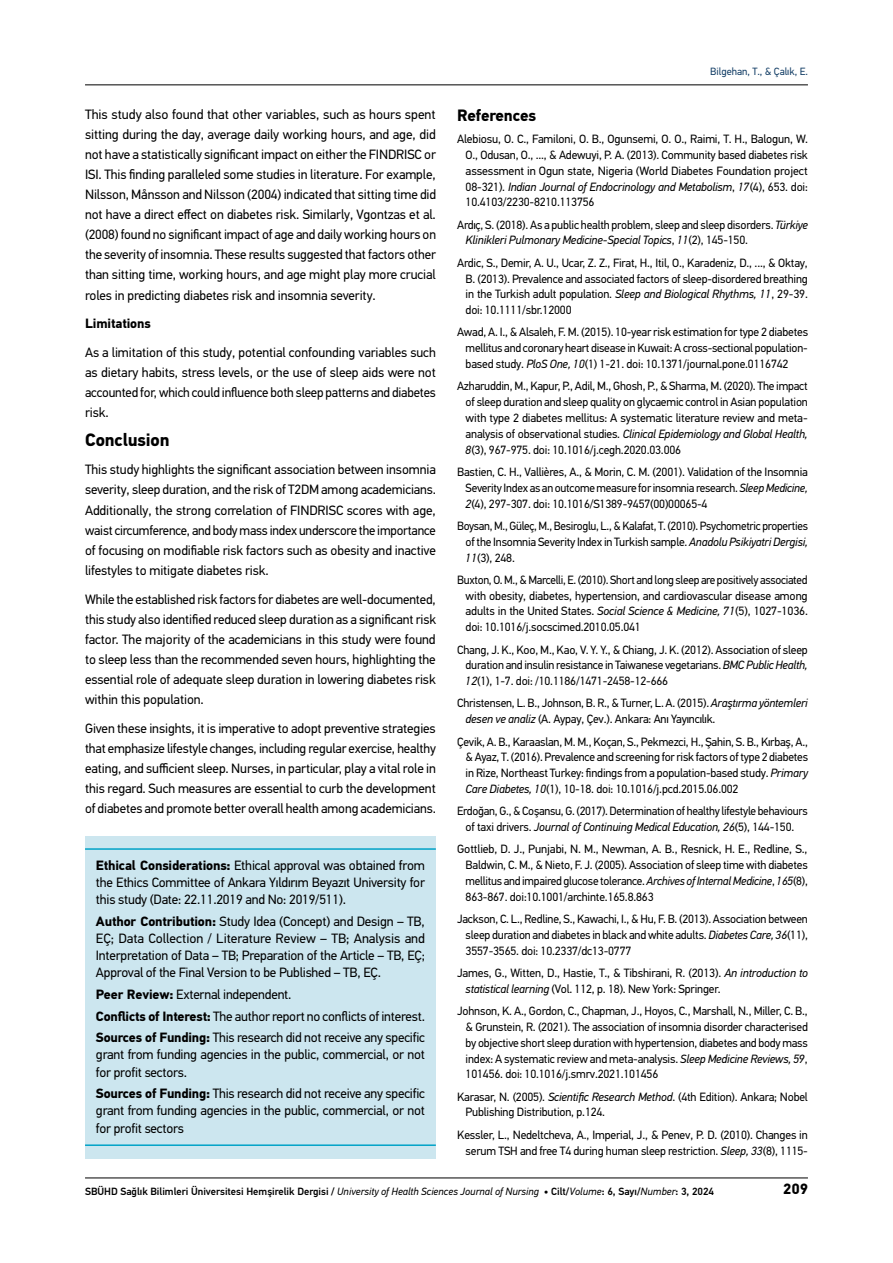
<style>
.page{position:relative;width:893px;height:1263px;background:#fff}
.page>*{position:absolute;margin:0;border:0;box-sizing:border-box;transform-origin:0 0}
.t1{font:700 18px "PF Din Text Pro";letter-spacing:-.01em;color:#000}
.t2{font:700 16.5px "PF Din Text Pro";letter-spacing:-.015em;color:#000}
.t3{font:700 15px "PF Din Text Pro";color:#000}
.t4{font:13.5px/20.1px "PF Din Text Pro";letter-spacing:-.015em;color:#000;text-align:justify}
.t5{font:700 13.5px "PF Din Text Pro";letter-spacing:-.01em;color:#000}
.t6{font:12px/15.9px "PF Din Text Pro";letter-spacing:-.015em;color:#000;text-align:justify}
.t7{font:12px/15.9px "PF Din Text Pro";letter-spacing:-.015em;color:#000;text-align:justify;scale:.96 1}
.t8{font:500 10.5px "PF Din Text Pro";color:#000}
.t9{font:10.5px "PF Din Text Pro";color:#123d65}
.s1{font-weight:700}
.s2{font-style:italic}
.s3{font-weight:400;font-style:italic}
</style>
<div class="page">
<hr style="left:85px;top:85px;width:723px;height:1px;background:#000">
<hr style="left:85px;top:1178px;width:723px;height:1px;background:#000">
<div style="left:85px;top:836px;width:351px;height:323px;background:#cce6ef"></div>
<hr style="left:85px;top:848px;width:351px;height:2px;background:#00a2c7">
<hr style="left:85px;top:1144px;width:351px;height:2px;background:#00a2c7">
<p class="t4" style="left:85px;top:104px;width:353px">This study also found that other variables, such as hours spent sitting during the day, average daily working hours, and age, did not have a statistically significant impact on either the FINDRISC or ISI. This finding paralleled some studies in literature. For example, Nilsson, Månsson and Nilsson (2004) indicated that sitting time did not have a direct effect on diabetes risk. Similarly, Vgontzas et al. (2008) found no significant impact of age and daily working hours on the severity of insomnia. These results suggested that factors other than sitting time, working hours, and age might play more crucial roles in predicting diabetes risk and insomnia severity.</p>
<p class="t5" style="left:85px;top:315px;width:67px">Limitations</p>
<p class="t4" style="left:85px;top:342px;width:352px">As a limitation of this study, potential confounding variables such as dietary habits, stress levels, or the use of sleep aids were not accounted for, which could influence both sleep patterns and diabetes risk.</p>
<h1 class="t1" style="left:85px;top:429px;width:86px">Conclusion</h1>
<p class="t4" style="left:85px;top:460px;width:352px">This study highlights the significant association between insomnia severity, sleep duration, and the risk of T2DM among academicians.<br>Additionally, the strong correlation of FINDRISC scores with age, waist circumference, and body mass index underscore the importance of focusing on modifiable risk factors such as obesity and inactive lifestyles to mitigate diabetes risk.</p>
<p class="t4" style="left:85px;top:589px;width:353px">While the established risk factors for diabetes are well-documented, this study also identified reduced sleep duration as a significant risk factor. The majority of the academicians in this study were found to sleep less than the recommended seven hours, highlighting the essential role of adequate sleep duration in lowering diabetes risk within this population.</p>
<p class="t4" style="left:85px;top:718px;width:352px">Given these insights, it is imperative to adopt preventive strategies that emphasize lifestyle changes, including regular exercise, healthy eating, and sufficient sleep. Nurses, in particular, play a vital role in this regard. Such measures are essential to curb the development of diabetes and promote better overall health among academicians.</p>
<p class="t4" style="left:96px;top:856px;width:331px;line-height:17.2px"><span class="s1">Ethical Considerations:</span> Ethical approval was obtained from the Ethics Committee of Ankara Yıldırım Beyazıt University for this study (Date: 22.11.2019 and No: 2019/511).</p>
<p class="t4" style="left:96px;top:912px;width:331px;line-height:17.2px"><span class="s1">Author Contribution:</span> Study Idea (Concept) and Design – TB, EÇ; Data Collection / Literature Review – TB; Analysis and Interpretation of Data – TB; Preparation of the Article – TB, EÇ; Approval of the Final Version to be Published – TB, EÇ.</p>
<p class="t4" style="left:96px;top:984px;width:331px;line-height:21.5px;text-align:left"><span class="s1">Peer Review:</span> External independent.<br><span class="s1">Conflicts of Interest:</span> The author report no conflicts of interest.<br><span class="s1">Sources of Funding:</span> This research did not receive any specific</p>
<p class="t4" style="left:96px;top:1046px;width:331px;line-height:17.2px">grant from funding agencies in the public, commercial, or not for profit sectors.</p>
<p class="t4" style="left:96px;top:1085px;width:331px;line-height:17.2px"><span class="s1">Sources of Funding:</span> This research did not receive any specific grant from funding agencies in the public, commercial, or not for profit sectors</p>
<p class="t9" style="left:710px;top:65px;width:99px">Bilgehan, T., &amp; Çalık, E.</p>
<h2 class="t2" style="left:457px;top:105px;width:81px">References</h2>
<p class="t6" style="left:466px;top:131px;width:344px;text-indent:-9px">Alebiosu, O. C., Familoni, O. B., Ogunsemi, O. O., Raimi, T. H., Balogun, W.<br>O., Odusan, O., ..., &amp; Adewuyi, P. A. (2013). Community based diabetes risk assessment in Ogun state, Nigeria (World Diabetes Foundation project 08-321). <span class="s2">Indian Journal of Endocrinology and Metabolism</span>, <span class="s2">17</span>(4), 653. doi:<br>10.4103/2230-8210.113756</p>
<p class="t6" style="left:466px;top:217px;width:344px;text-indent:-9px">Ardıç, S. (2018). As a public health problem, sleep and sleep disorders. <span class="s2">Türkiye<br>Klinikleri Pulmonary Medicine-Special Topics</span>, <span class="s2">11</span>(2), 145-150.</p>
<p class="t6" style="left:466px;top:255px;width:344px;text-indent:-8px">Ardic, S., Demir, A. U., Ucar, Z. Z., Firat, H., Itil, O., Karadeniz, D., ..., &amp; Oktay, B. (2013). Prevalence and associated factors of sleep-disordered breathing in the Turkish adult population. <span class="s2">Sleep and Biological Rhythms, 11</span>, 29-39. doi: 10.1111/sbr.12000</p>
<p class="t6" style="left:466px;top:324px;width:344px;text-indent:-9px">Awad, A. I., &amp; Alsaleh, F. M. (2015). 10-year risk estimation for type 2 diabetes mellitus and coronary heart disease in Kuwait: A cross-sectional population&shy;based study. <span class="s2">PloS One, 10</span>(1) 1-21. doi: 10.1371/journal.pone.0116742</p>
<p class="t6" style="left:466px;top:378px;width:344px;text-indent:-9px">Azharuddin, M., Kapur, P., Adil, M., Ghosh, P., &amp; Sharma, M. (2020). The impact of sleep duration and sleep quality on glycaemic control in Asian population with type 2 diabetes mellitus: A systematic literature review and meta&shy;analysis of observational studies<span class="s2">. Clinical Epidemiology and Global Health, 8</span>(3), 967-975. doi: 10.1016/j.cegh.2020.03.006</p>
<p class="t6" style="left:466px;top:464px;width:344px;text-indent:-9px">Bastien, C. H., Vallières, A., &amp; Morin, C. M. (2001). Validation of the Insomnia Severity Index as an outcome measure for insomnia research. <span class="s2">Sleep Medicine, 2</span>(4), 297-307. doi: 10.1016/S1389-9457(00)00065-4</p>
<p class="t7" style="left:466px;top:518px;width:358px;text-indent:-9px">Boysan, M., Güleç, M., Besiroglu, L., &amp; Kalafat, T. (2010). Psychometric properties of the Insomnia Severity Index in Turkish sample. <span class="s2">Anadolu Psikiyatri Dergisi, 11</span>(3), 248.</p>
<p class="t7" style="left:466px;top:572px;width:358px;text-indent:-9px">Buxton, O. M., &amp; Marcelli, E. (2010). Short and long sleep are positively associated with obesity, diabetes, hypertension, and cardiovascular disease among adults in the United States. <span class="s2">Social Science &amp; Medicine, 71</span>(5), 1027-1036. doi: 10.1016/j.socscimed.2010.05.041</p>
<p class="t6" style="left:466px;top:641px;width:344px;text-indent:-9px">Chang, J. K., Koo, M., Kao, V. Y. Y., &amp; Chiang, J. K. (2012). Association of sleep duration and insulin resistance in Taiwanese vegetarians. <span class="s2">BMC Public Health, 12</span>(1), 1-7. doi: /10.1186/1471-2458-12-666</p>
<p class="t6" style="left:466px;top:695px;width:344px;text-indent:-9px">Christensen, L. B., Johnson, B. R., &amp; Turner, L. A. (2015). <span class="s2">Araştırma yöntemleri desen ve analiz</span> (A. Aypay, Çev.). Ankara: Anı Yayıncılık.</p>
<p class="t6" style="left:466px;top:733px;width:344px;text-indent:-9px">Çevik, A. B., Karaaslan, M. M., Koçan, S., Pekmezci, H., Şahin, S. B., Kırbaş, A., &amp; Ayaz, T. (2016). Prevalence and screening for risk factors of type 2 diabetes in Rize, Northeast Turkey: findings from a population-based study. <span class="s2">Primary Care Diabetes, 10</span>(1), 10-18. doi: 10.1016/j.pcd.2015.06.002</p>
<p class="t6" style="left:457px;top:803px;width:352px;text-align:center">Erdoğan, G., &amp; Coşansu, G. (2017). Determination of healthy lifestyle behaviours of taxi drivers. <span class="s2">Journal of Continuing Medical Education, 26</span>(5), 144-150.</p>
<p class="t6" style="left:466px;top:841px;width:344px;text-indent:-9px">Gottlieb, D. J., Punjabi, N. M., Newman, A. B., Resnick, H. E., Redline, S., Baldwin, C. M., &amp; Nieto, F. J. (2005). Association of sleep time with diabetes mellitus and impaired glucose tolerance. <span class="s2">Archives of Internal Medicine</span>, <span class="s2">165</span>(8), 863-867. doi:10.1001/archinte.165.8.863</p>
<p class="t6" style="left:466px;top:911px;width:344px;text-indent:-9px">Jackson, C. L., Redline, S., Kawachi, I., &amp; Hu, F. B. (2013). Association between sleep duration and diabetes in black and white adults. <span class="s2">Diabetes Care,36</span>(11), 3557-3565. doi: 10.2337/dc13-0777</p>
<p class="t6" style="left:466px;top:965px;width:344px;text-indent:-9px">James, G., Witten, D., Hastie, T., &amp; Tibshirani, R. (2013). <span class="s2">An introduction to statistical learning</span> (Vol. 112, p. 18). New York: Springer.</p>
<p class="t6" style="left:466px;top:1003px;width:344px;text-indent:-9px">Johnson, K. A., Gordon, C., Chapman, J., Hoyos, C., Marshall, N., Miller, C. B., &amp; Grunstein, R. (2021). The association of insomnia disorder characterised by objective short sleep duration with hypertension, diabetes and body mass index: A systematic review and meta-analysis. <span class="s2">Sleep Medicine Reviews, 59</span>, 101456. doi: 10.1016/j.smrv.2021.101456</p>
<p class="t6" style="left:466px;top:1089px;width:344px;text-indent:-9px">Karasar, N. (2005). <span class="s2">Scientific Research Method</span>. (4th Edition). Ankara; Nobel<br>Publishing Distribution, p.124.</p>
<p class="t6" style="left:457px;top:1127px;width:352px;text-align:right">Kessler, L., Nedeltcheva, A., Imperial, J., &amp; Penev, P. D. (2010). Changes in serum TSH and free T4 during human sleep restriction. <span class="s2">Sleep, 33</span>(8), 1115-</p>
<p class="t8" style="left:85px;top:1184px;width:631px">SBÜHD Sağlık Bilimleri Üniversitesi Hemşirelik Dergisi / <span class="s3">University of Health Sciences Journal of Nursing</span> • Cilt/<span class="s3">Volume</span>: 6, Sayı/<span class="s3">Number</span>: 3, 2024</p>
<p class="t3" style="left:783px;top:1179px;width:26px">209</p>
</div>
